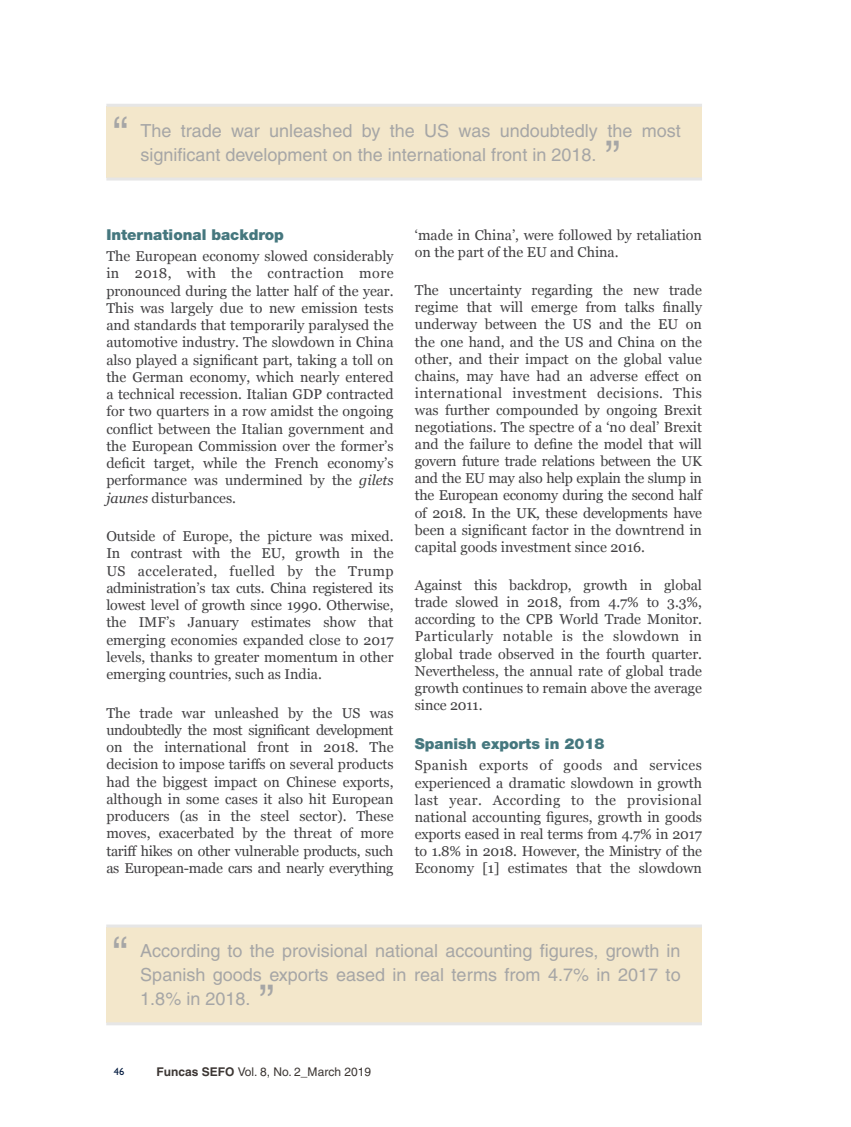
<style>
.page{position:relative;width:851px;height:1127px;background:#fff}
.page>*{position:absolute;margin:0;border:0;box-sizing:border-box;transform-origin:0 0}
.t1{font:45px "Helvetica";color:#a6a6a6}
.t2{font:18px/24px "Helvetica";color:#a6a6a6}
.t3{font:900 15px "Helvetica Neue";color:#45777e}
.t4{font:14.25px/17.2px "Georgia";color:#414042;text-align:justify}
.t5{font:12px "Helvetica";color:#3c3633}
.t6{font:500 10.5px "Gill Sans MT Std";color:#00193e}
.s1{font-style:italic}
.s2{font-family:"Helvetica CE";font-weight:700}
</style>
<div class="page">
<div style="left:106px;top:107px;width:596px;height:71px;background:#f3e7cb"></div>
<hr style="left:106px;top:104px;width:596px;height:3px;background:#e6e6e6">
<hr style="left:106px;top:177px;width:596px;height:3px;background:#e6e6e6">
<div style="left:106px;top:927px;width:595px;height:96px;background:#f3e7cb"></div>
<hr style="left:106px;top:924px;width:595px;height:3px;background:#e6e6e6">
<hr style="left:106px;top:1022px;width:595px;height:3px;background:#e6e6e6">
<h1 class="t1" style="left:113px;top:107px;width:16px">“</h1>
<p class="t2" style="left:140px;top:118px;width:541px">The trade war unleashed by the US was undoubtedly the most significant development on the international front in 2018.</p>
<h1 class="t1" style="left:605px;top:131px;width:16px">”</h1>
<p class="t3" style="left:106px;top:225px;width:179px">International backdrop</p>
<p class="t4" style="left:106px;top:248px;width:289px">The European economy slowed considerably in 2018, with the contraction more pronounced during the latter half of the year.<br>This was largely due to new emission tests and standards that temporarily paralysed the automotive industry. The slowdown in China also played a significant part, taking a toll on the German economy, which nearly entered a technical recession. Italian GDP contracted for two quarters in a row amidst the ongoing conflict between the Italian government and the European Commission over the former’s deficit target, while the French economy’s performance was undermined by the <span class="s1">gilets jaunes</span> disturbances.</p>
<p class="t4" style="left:106px;top:528px;width:289px">Outside of Europe, the picture was mixed.<br>In contrast with the EU, growth in the US accelerated, fuelled by the Trump administration’s tax cuts. China registered its lowest level of growth since 1990. Otherwise, the IMF’s January estimates show that emerging economies expanded close to 2017 levels, thanks to greater momentum in other emerging countries, such as India.</p>
<p class="t4" style="left:106px;top:704px;width:289px">The trade war unleashed by the US was undoubtedly the most significant development on the international front in 2018. The decision to impose tariffs on several products had the biggest impact on Chinese exports, although in some cases it also hit European producers (as in the steel sector). These moves, exacerbated by the threat of more tariff hikes on other vulnerable products, such as European-made cars and nearly everything</p>
<p class="t4" style="left:415px;top:227px;width:289px">‘made in China’, were followed by retaliation on the part of the EU and China.</p>
<p class="t4" style="left:415px;top:282px;width:289px">The uncertainty regarding the new trade regime that will emerge from talks finally underway between the US and the EU on the one hand, and the US and China on the other, and their impact on the global value chains, may have had an adverse effect on international investment decisions. This was further compounded by ongoing Brexit negotiations. The spectre of a ‘no deal’ Brexit and the failure to define the model that will govern future trade relations between the UK and the EU may also help explain the slump in the European economy during the second half of 2018. In the UK, these developments have been a significant factor in the downtrend in capital goods investment since 2016.</p>
<p class="t4" style="left:415px;top:577px;width:289px">Against this backdrop, growth in global trade slowed in 2018, from 4.7% to 3.3%, according to the CPB World Trade Monitor.<br>Particularly notable is the slowdown in global trade observed in the fourth quarter.<br>Nevertheless, the annual rate of global trade growth continues to remain above the average since 2011.</p>
<p class="t3" style="left:415px;top:735px;width:191px">Spanish exports in 2018</p>
<p class="t4" style="left:415px;top:757px;width:288px">Spanish exports of goods and services experienced a dramatic slowdown in growth last year. According to the provisional national accounting figures, growth in goods exports eased in real terms from 4.7% in 2017 to 1.8% in 2018. However, the Ministry of the Economy [1] estimates that the slowdown</p>
<h1 class="t1" style="left:113px;top:927px;width:16px">“</h1>
<p class="t2" style="left:140px;top:939px;width:541px;text-align:justify">According to the provisional national accounting figures, growth in Spanish goods exports eased in real terms from 4.7% in 2017 to 1.8% in 2018.</p>
<h1 class="t1" style="left:259px;top:975px;width:16px">”</h1>
<p class="t6" style="left:114px;top:1065px;width:12px">46</p>
<p class="t5" style="left:156px;top:1064px;width:216px"><span class="s2">Funcas SEFO</span> Vol. 8, No. 2_March 2019</p>
</div>
